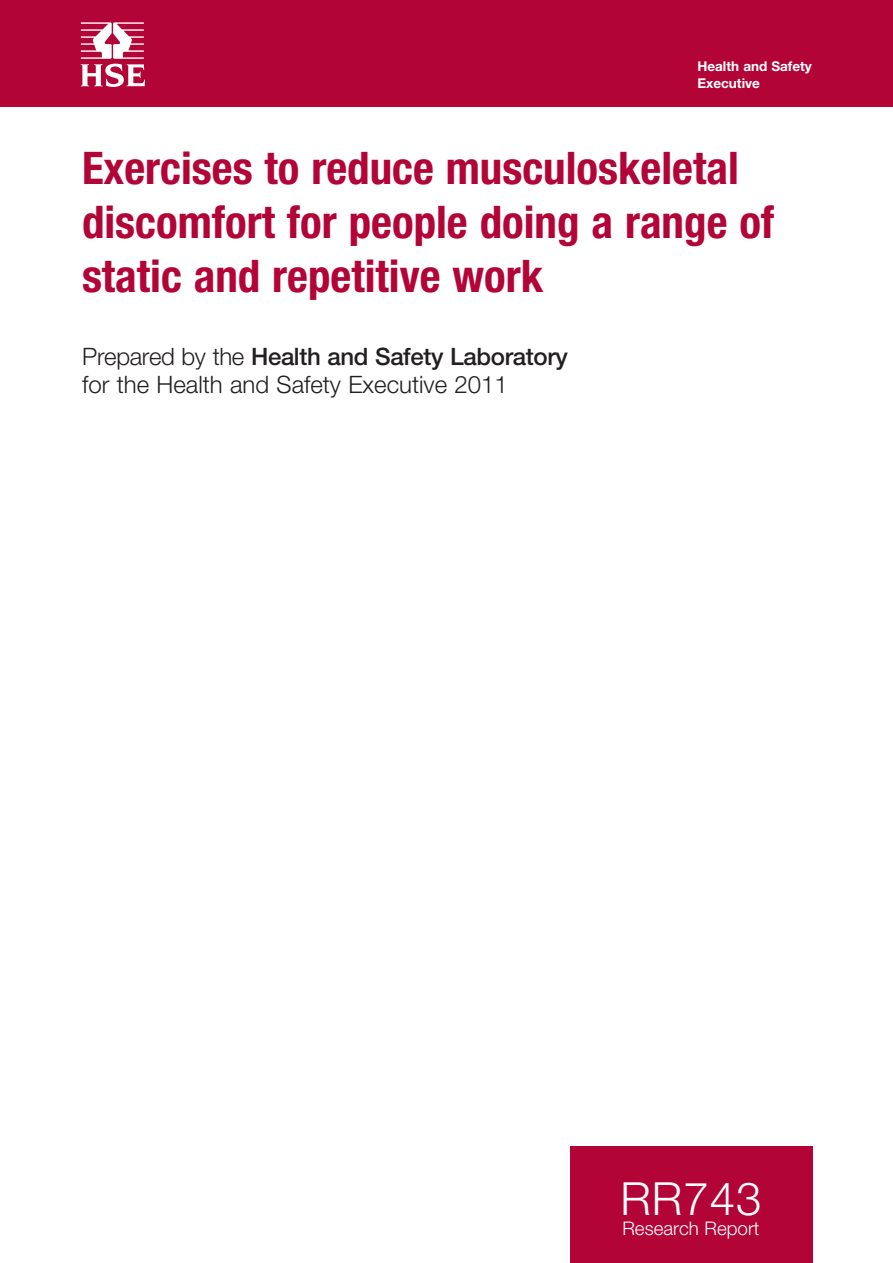
<style>
.page{position:relative;width:893px;height:1263px;background:#fff}
.page>*{position:absolute;margin:0;border:0;box-sizing:border-box;transform-origin:0 0}
.t1{font:300 45.75px "Helvetica Neue";letter-spacing:.02em;color:#fff}
.t2{font:700 condensed 45px/54px "Helvetica Neue";color:#b30437}
.t3{font:300 24px/28.5px "Helvetica Neue";color:#231f20}
.t4{font:300 18.75px "Helvetica Neue";color:#fff}
.t5{font:700 13.5px/16.5px "Helvetica Neue";color:#fff}
.s1{font-weight:500}
</style>
<div class="page">
<div style="left:0;top:0;width:893px;height:106px;background:#b30437"></div>
<svg style="left:81px;top:22px;width:64px;height:65px"></svg>
<div style="left:570px;top:1146px;width:242px;height:117px;background:#b30437"></div>
<p class="t5" style="left:697px;top:58px;width:116px">Health and Safety<br>Executive</p>
<h1 class="t2" style="left:82px;top:141px;width:694px">Exercises to reduce musculoskeletal discomfort for people doing a range of static and repetitive work</h1>
<p class="t3" style="left:82px;top:341px;width:487px">Prepared by the <span class="s1">Health and Safety Laboratory </span>for the Health and Safety Executive 2011</p>
<p class="t1" style="left:620px;top:1171px;width:143px">RR743</p>
<p class="t4" style="left:622px;top:1216px;width:139px">Research Report</p>
</div>
